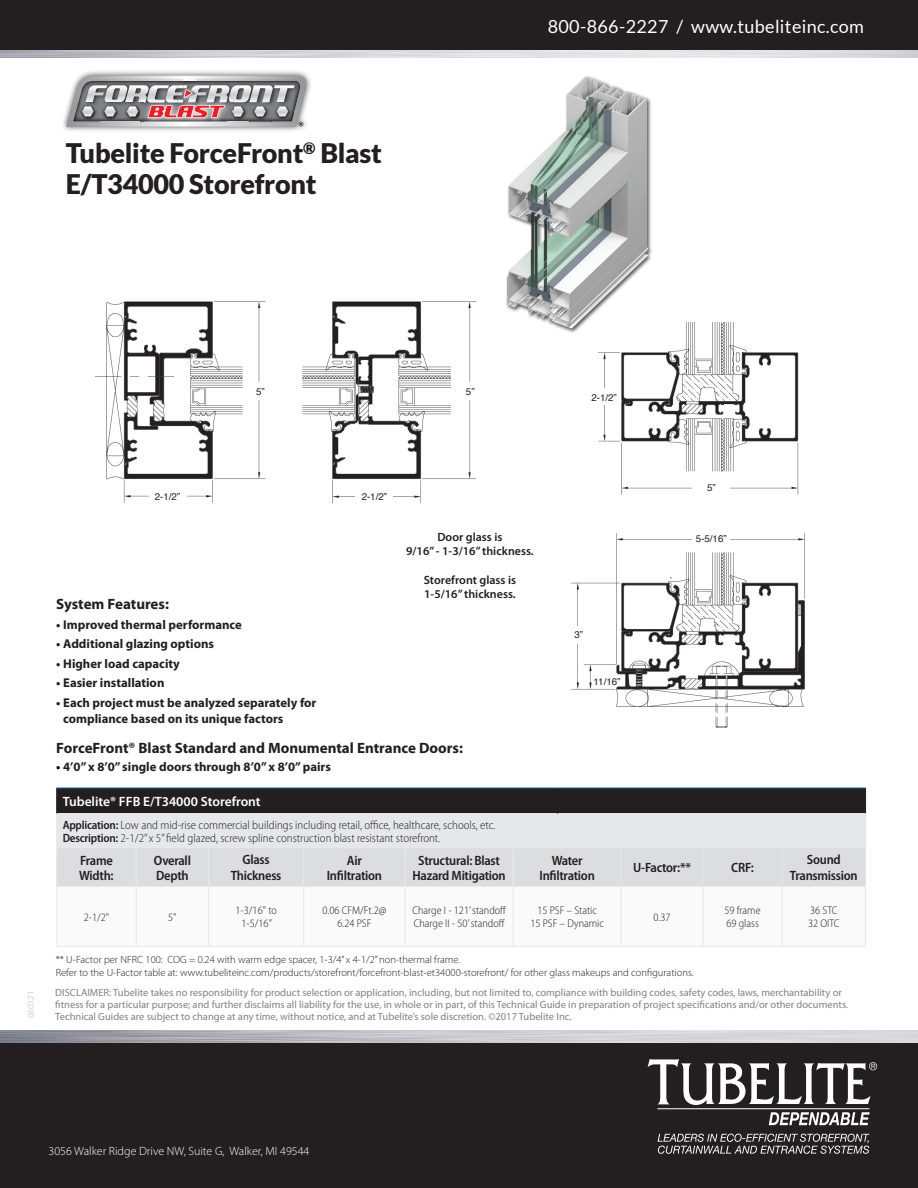
<style>
.page{position:relative;width:918px;height:1188px;background:#fff}
.page>*{position:absolute;margin:0;border:0;box-sizing:border-box;transform-origin:0 0}
.t1{font:900 27px/31.5px "Lato";letter-spacing:-.01em;color:#231f20}
.t2{font:18px "Lato";letter-spacing:.02em;color:#fff}
.t3{font:700 15px "Myriad Pro";color:#231f20}
.t4{font:600 semi-condensed 13.5px/15px "Myriad Pro";letter-spacing:-.02em;color:#231f20;text-align:center}
.t5{font:600 13.5px "Myriad Pro";color:#fff}
.t6{font:700 12.75px/16.5px "Myriad Pro";color:#231f20}
.t7{font:300 semi-condensed 12px "Myriad Pro";color:#231f20}
.t8{font:600 12px/14.4px "Myriad Pro";color:#231f20;text-align:center}
.t9{font:300 12px "Myriad Pro";color:#fff}
.t10{font:300 semi-condensed 11.25px/13.5px "Myriad Pro";color:#231f20;text-align:center}
.t11{font:10.5px/12px "Myriad Pro";color:#808285}
.t12{font:300 10.5px "Myriad Pro";color:#231f20}
.t13{font:9.6px "Helvetica";color:#231f20}
.t14{font:9px "Myriad Pro";color:#d1d2d4}
.s1{color:#080813}
.s2{font-weight:600}
</style>
<div class="page">
<img style="left:571px;top:323px;width:234px;height:405px">
<div style="left:567px;top:626px;width:24px;height:17px;background:#fff"></div>
<div style="left:692px;top:535px;width:38px;height:9px;background:#fff"></div>
<div style="left:692px;top:484px;width:38px;height:9px;background:#fff"></div>
<div style="left:0;top:1038px;width:918px;height:150px;background:#231f20"></div>
<img style="left:0;top:1030px;width:918px;height:12px">
<div style="left:0;top:0;width:918px;height:54px;background:#231f20"></div>
<img style="left:0;top:51px;width:918px;height:6px">
<svg style="left:658px;top:1134px;width:211px;height:20px"></svg>
<hr style="left:657px;top:1108px;width:213px;height:1px;background:#fff">
<svg style="left:648px;top:1059px;width:229px;height:46px"></svg>
<svg style="left:769px;top:1112px;width:101px;height:13px"></svg>
<div style="left:61px;top:69px;width:251px;height:64px;background:#231f20;opacity:.75"></div>
<svg style="left:66px;top:75px;width:242px;height:52px;background:#a69ea0"></svg>
<div style="left:505px;top:75px;width:148px;height:258px;background:#231f20;opacity:.75"></div>
<img style="left:507px;top:77px;width:141px;height:252px">
<div style="left:57px;top:814px;width:809px;height:34px;background:#e6e7e9"></div>
<div style="left:57px;top:848px;width:808px;height:38px;background:#dcdddf"></div>
<svg style="left:135px;top:887px;width:647px;height:59px"></svg>
<hr style="left:621px;top:848px;width:1px;height:38px;background:#e6e7e9">
<hr style="left:703px;top:848px;width:1px;height:38px;background:#e6e7e9">
<hr style="left:782px;top:848px;width:1px;height:38px;background:#e6e7e9">
<hr style="left:865px;top:848px;width:1px;height:38px;background:#e6e7e9">
<hr style="left:404px;top:848px;width:2px;height:38px;background:#e6e7e9">
<hr style="left:512px;top:848px;width:2px;height:38px;background:#e6e7e9">
<hr style="left:208px;top:848px;width:1px;height:38px;background:#e6e7e9">
<hr style="left:303px;top:848px;width:1px;height:38px;background:#e6e7e9">
<hr style="left:56px;top:848px;width:1px;height:38px;background:#e6e7e9">
<hr style="left:135px;top:848px;width:2px;height:38px;background:#e6e7e9">
<svg style="left:56px;top:788px;width:810px;height:26px;background:#2a282a"></svg>
<hr style="left:56px;top:814px;width:1px;height:34px;background:#e6e7e9">
<hr style="left:56px;top:886px;width:80px;height:1px;background:#e6e7e9">
<hr style="left:56px;top:887px;width:1px;height:59px;background:#e6e7e9">
<hr style="left:136px;top:886px;width:73px;height:1px;background:#e6e7e9">
<hr style="left:136px;top:887px;width:1px;height:59px;background:#e6e7e9">
<hr style="left:209px;top:886px;width:95px;height:1px;background:#e6e7e9">
<hr style="left:208px;top:887px;width:1px;height:59px;background:#e6e7e9">
<hr style="left:304px;top:886px;width:101px;height:1px;background:#e6e7e9">
<hr style="left:303px;top:887px;width:1px;height:59px;background:#e6e7e9">
<hr style="left:405px;top:886px;width:108px;height:1px;background:#e6e7e9">
<hr style="left:405px;top:887px;width:1px;height:59px;background:#e6e7e9">
<hr style="left:513px;top:886px;width:45px;height:1px;background:#e6e7e9">
<hr style="left:513px;top:887px;width:1px;height:59px;background:#e6e7e9">
<hr style="left:558px;top:886px;width:63px;height:1px;background:#e6e7e9">
<hr style="left:621px;top:886px;width:82px;height:1px;background:#e6e7e9">
<hr style="left:621px;top:887px;width:1px;height:59px;background:#e6e7e9">
<hr style="left:703px;top:886px;width:79px;height:1px;background:#e6e7e9">
<hr style="left:703px;top:887px;width:1px;height:59px;background:#e6e7e9">
<hr style="left:782px;top:886px;width:84px;height:1px;background:#e6e7e9">
<hr style="left:782px;top:887px;width:1px;height:59px;background:#e6e7e9">
<hr style="left:865px;top:887px;width:1px;height:59px;background:#e6e7e9">
<hr style="left:56px;top:946px;width:80px;height:1px;background:#e6e7e9">
<hr style="left:136px;top:946px;width:73px;height:1px;background:#e6e7e9">
<hr style="left:209px;top:946px;width:95px;height:1px;background:#e6e7e9">
<hr style="left:304px;top:946px;width:101px;height:1px;background:#e6e7e9">
<hr style="left:405px;top:946px;width:108px;height:1px;background:#e6e7e9">
<hr style="left:513px;top:946px;width:45px;height:1px;background:#e6e7e9">
<hr style="left:558px;top:946px;width:63px;height:1px;background:#e6e7e9">
<hr style="left:621px;top:946px;width:82px;height:1px;background:#e6e7e9">
<hr style="left:703px;top:946px;width:79px;height:1px;background:#e6e7e9">
<hr style="left:782px;top:946px;width:84px;height:1px;background:#e6e7e9">
<img style="left:94px;top:301px;width:383px;height:202px">
<div style="left:149px;top:492px;width:37px;height:10px;background:#fff"></div>
<div style="left:355px;top:492px;width:38px;height:10px;background:#fff"></div>
<div style="left:458px;top:383px;width:24px;height:17px;background:#fff"></div>
<div style="left:249px;top:383px;width:23px;height:17px;background:#fff"></div>
<p class="t1" style="left:66px;top:137px;width:318px">Tubelite ForceFront<sup>®</sup> Blast<br>E/T34000 Storefront</p>
<p class="t2" style="left:548px;top:16px;width:318px">800-866-2227 / www.tubeliteinc.com</p>
<p class="t13" style="left:256px;top:384px;width:10px">5”</p>
<p class="t13" style="left:466px;top:384px;width:10px">5”</p>
<p class="t13" style="left:591px;top:391px;width:27px">2-1/2”</p>
<p class="t14" style="left:25px;top:1018px;width:29px;rotate:-90deg">060321</p>
<p class="t13" style="left:155px;top:489px;width:27px">2-1/2”</p>
<p class="t13" style="left:362px;top:489px;width:27px">2-1/2”</p>
<p class="t3" style="left:56px;top:594px;width:114px">System Features:</p>
<p class="t6" style="left:56px;top:616px;width:187px">• Improved thermal performance</p>
<p class="t6" style="left:56px;top:635px;width:159px">• Additional glazing options</p>
<p class="t6" style="left:56px;top:655px;width:125px">• Higher load capacity</p>
<p class="t6" style="left:56px;top:674px;width:110px">• Easier installation</p>
<p class="t6" style="left:63px;top:694px;width:255px;text-indent:-7px">• Each project must be analyzed separately for compliance based on its unique factors</p>
<p class="t8" style="left:406px;top:529px;width:129px">Door glass is<br>9/16” - 1-3/16” thickness.</p>
<p class="t8" style="left:424px;top:572px;width:94px;text-align:left">Storefront glass is<br>1-5/16” thickness.</p>
<p class="t3" style="left:56px;top:738px;width:408px">ForceFront® Blast Standard and Monumental Entrance Doors:</p>
<p class="t6" style="left:56px;top:758px;width:276px"><span class="s1">•</span> 4’0” x 8’0” single doors through 8’0” x 8’0” pairs</p>
<p class="t13" style="left:574px;top:627px;width:10px">3”</p>
<p class="t13" style="left:594px;top:674px;width:28px">11/16”</p>
<p class="t5" style="left:63px;top:793px;width:200px">Tubelite® FFB E/T34000 Storefront</p>
<p class="t7" style="left:63px;top:817px;width:434px"><span class="s2">Application:</span> Low and mid-rise commercial buildings including retail, office, healthcare, schools, etc.</p>
<p class="t7" style="left:63px;top:831px;width:379px"><span class="s2">Description:</span> 2-1/2” x 5” field glazed, screw spline construction blast resistant storefront.</p>
<p class="t4" style="left:79px;top:852px;width:36px;text-align:left">Frame<br>Width:</p>
<p class="t4" style="left:154px;top:852px;width:39px">Overall</p>
<p class="t4" style="left:243px;top:852px;width:29px">Glass</p>
<p class="t4" style="left:231px;top:868px;width:52px">Thickness</p>
<p class="t4" style="left:327px;top:852px;width:57px">Air<br>Infiltration</p>
<p class="t4" style="left:413px;top:852px;width:95px">Structural: Blast<br>Hazard Mitigation</p>
<p class="t4" style="left:552px;top:852px;width:32px">Water</p>
<p class="t4" style="left:539px;top:867px;width:57px">Infiltration</p>
<p class="t4" style="left:156px;top:867px;width:34px">Depth</p>
<p class="t10" style="left:84px;top:910px;width:27px">2-1/2"</p>
<p class="t10" style="left:168px;top:910px;width:10px">5"</p>
<p class="t10" style="left:236px;top:903px;width:43px">1-3/16" to<br>1-5/16”</p>
<p class="t10" style="left:323px;top:903px;width:65px">0.06 CFM/Ft.2@<br>6.24 PSF</p>
<p class="t10" style="left:412px;top:903px;width:96px;text-align:left">Charge I - 121’ standoff<br>Charge II - 50’ standoff</p>
<p class="t10" style="left:537px;top:903px;width:61px">15 PSF – Static</p>
<p class="t10" style="left:530px;top:917px;width:75px">15 PSF – Dynamic</p>
<p class="t13" style="left:707px;top:480px;width:10px">5”</p>
<p class="t13" style="left:696px;top:531px;width:32px">5-5/16”</p>
<p class="t4" style="left:633px;top:860px;width:59px">U-Factor:**</p>
<p class="t4" style="left:731px;top:860px;width:24px">CRF:</p>
<p class="t10" style="left:654px;top:910px;width:19px">0.37</p>
<p class="t10" style="left:725px;top:903px;width:38px">59 frame</p>
<p class="t10" style="left:726px;top:917px;width:34px">69 glass</p>
<p class="t12" style="left:56px;top:953px;width:406px">** U-Factor per NFRC 100: COG = 0.24 with warm edge spacer, 1-3/4” x 4-1/2” non-thermal frame.</p>
<p class="t12" style="left:56px;top:967px;width:639px">Refer to the U-Factor table at: www.tubeliteinc.com/products/storefront/forcefront-blast-et34000-storefront/ for other glass makeups and configurations.</p>
<p class="t4" style="left:807px;top:852px;width:35px">Sound</p>
<p class="t4" style="left:790px;top:868px;width:69px">Transmission</p>
<p class="t10" style="left:810px;top:903px;width:29px">36 STC</p>
<p class="t10" style="left:808px;top:917px;width:33px">32 OITC</p>
<p class="t11" style="left:55px;top:987px;width:794px">DISCLAIMER: Tubelite takes no responsibility for product selection or application, including, but not limited to, compliance with building codes, safety codes, laws, merchantability or fitness for a particular purpose; and further disclaims all liability for the use, in whole or in part, of this Technical Guide in preparation of project specifications and/or other documents.<br>Technical Guides are subject to change at any time, without notice, and at Tubelite’s sole discretion. ©2017 Tubelite Inc.</p>
<p class="t9" style="left:49px;top:1144px;width:262px">3056 Walker Ridge Drive NW, Suite G, Walker, MI 49544</p>
</div>
